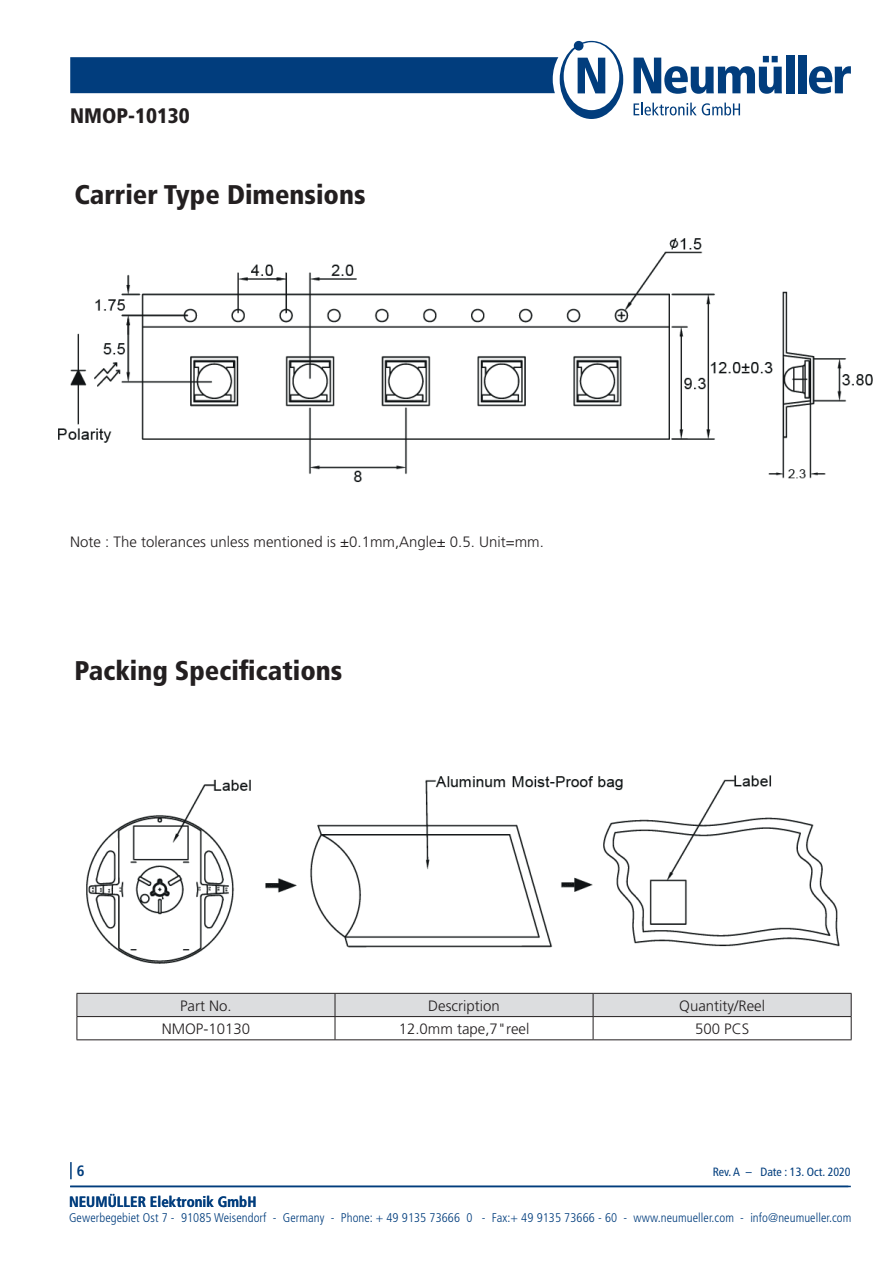
<style>
.page{position:relative;width:893px;height:1263px;background:#fff}
.page>*{position:absolute;margin:0;border:0;box-sizing:border-box;transform-origin:0 0}
.t1{font:900 condensed 27px "Frutiger LT";color:#231f20}
.t2{font:900 condensed 21px "Frutiger LT";color:#231f20}
.t3{font:300 15px "Frutiger LT";color:#231f20}
.t4{font:700 condensed 15px "Frutiger LT";color:#013d7d}
.t5{font:300 condensed 12.6px "Frutiger LT";letter-spacing:.005em;color:#013d7d}
.t6{font:condensed 12px "Frutiger LT";color:#013d7d}
</style>
<div class="page">
<hr style="left:70px;top:1186px;width:781px;height:1px;background:#013d7d">
<svg style="left:634px;top:103px;width:106px;height:12px"></svg>
<svg style="left:634px;top:56px;width:148px;height:38px"></svg>
<div style="left:786px;top:55px;width:8px;height:38px;background:#013d7d"></div>
<div style="left:798px;top:55px;width:8px;height:38px;background:#013d7d"></div>
<svg style="left:809px;top:66px;width:42px;height:28px"></svg>
<svg style="left:70px;top:41px;width:553px;height:78px"></svg>
<div style="left:574px;top:41px;width:9px;height:10px;background:#013d7d;border-radius:50%"></div>
<svg style="left:70px;top:1162px;width:2px;height:17px"></svg>
<img style="left:58px;top:238px;width:815px;height:245px">
<img style="left:86px;top:775px;width:754px;height:189px">
<svg style="left:77px;top:993px;width:775px;height:46px"></svg>
<hr style="left:77px;top:1039px;width:258px;height:1px;background:#231f20">
<hr style="left:335px;top:1039px;width:258px;height:1px;background:#231f20">
<hr style="left:593px;top:1039px;width:258px;height:1px;background:#231f20">
<h2 class="t2" style="left:70px;top:103px;width:121px">NMOP-10130</h2>
<h1 class="t1" style="left:74px;top:178px;width:293px">Carrier Type Dimensions</h1>
<p class="t3" style="left:70px;top:533px;width:475px">Note : The tolerances unless mentioned is ±0.1mm,Angle± 0.5. Unit=mm.</p>
<h1 class="t1" style="left:74px;top:655px;width:270px">Packing Specifications</h1>
<p class="t3" style="left:180px;top:997px;width:53px">Part No.</p>
<p class="t3" style="left:428px;top:997px;width:73px">Description</p>
<p class="t3" style="left:679px;top:997px;width:87px">Quantity/Reel</p>
<p class="t3" style="left:162px;top:1020px;width:90px">NMOP-10130</p>
<p class="t3" style="left:399px;top:1020px;width:132px">12.0mm tape,7"reel</p>
<p class="t3" style="left:695px;top:1020px;width:56px">500 PCS</p>
<p class="t4" style="left:77px;top:1162px;width:9px">6</p>
<p class="t6" style="left:713px;top:1165px;width:139px">Rev. A – Date : 13. Oct. 2020</p>
<p class="t4" style="left:69px;top:1192px;width:189px">NEUMÜLLER Elektronik GmbH</p>
<p class="t5" style="left:69px;top:1211px;width:784px">Gewerbegebiet Ost 7 - 91085 Weisendorf - Germany - Phone: + 49 9135 73666 0 - Fax:+ 49 9135 73666 - 60 - www.neumueller.com - info@neumueller.com</p>
</div>
